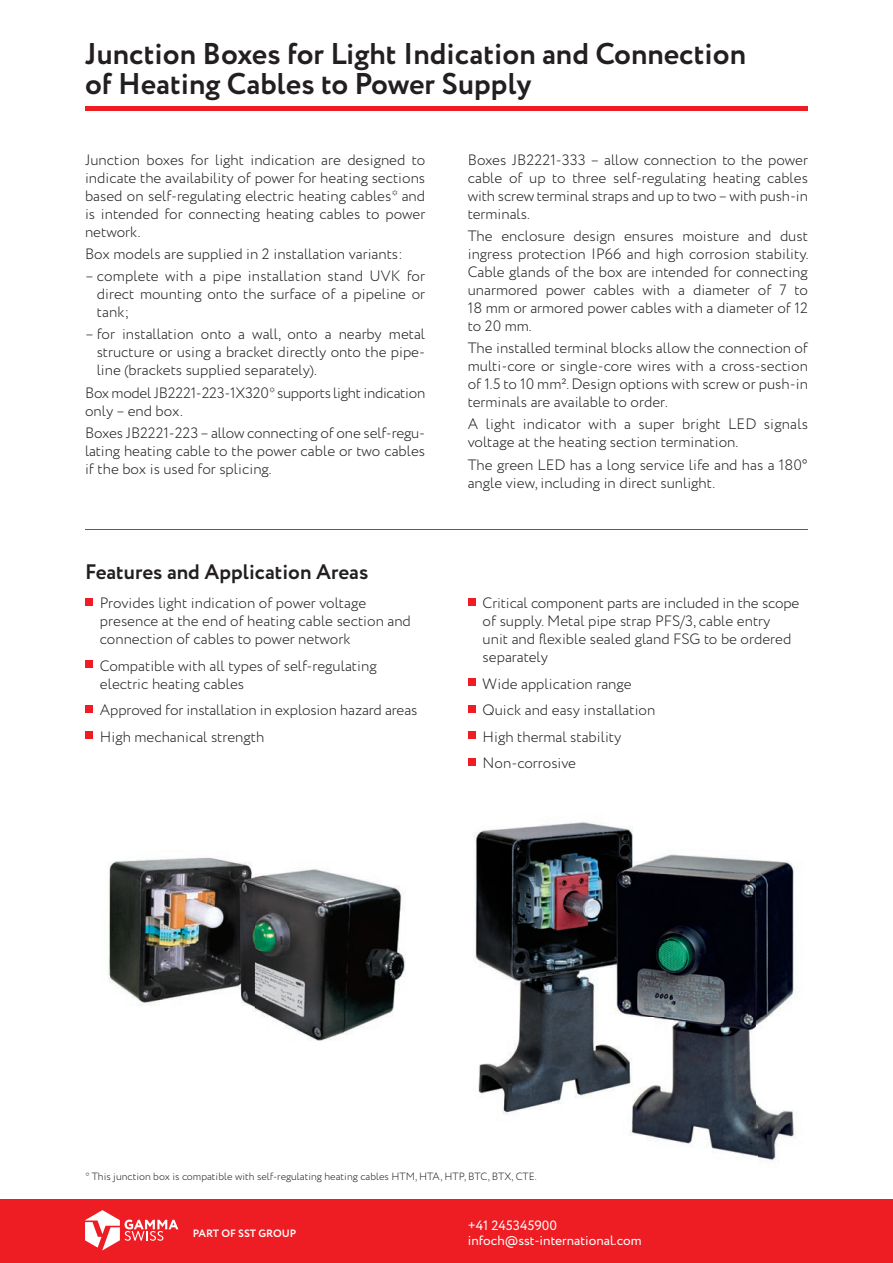
<style>
.page{position:relative;width:893px;height:1263px;background:#fff}
.page>*{position:absolute;margin:0;border:0;box-sizing:border-box;transform-origin:0 0}
.t1{font:700 30px/30px "Circe";color:#231f20}
.t2{font:700 21px "Circe";color:#231f20}
.t3{font:300 15px/18px "Circe";color:#231f20}
.t4{font:300 15px/18px "Circe";letter-spacing:-.02em;color:#231f20}
.t5{font:13.5px/15px "Circe";color:#fff}
.t6{font:700 10.65px "Circe";color:#fff}
.t7{font:300 10.5px "Circe";color:#231f20}
</style>
<div class="page">
<div style="left:85px;top:106px;width:723px;height:5px;background:#ee1d23"></div>
<div style="left:0;top:1199px;width:893px;height:64px;background:#ee1d23"></div>
<svg style="left:85px;top:1210px;width:93px;height:40px"></svg>
<div style="left:85px;top:598px;width:8px;height:7px;background:#ee1d23"></div>
<div style="left:85px;top:660px;width:8px;height:8px;background:#ee1d23"></div>
<div style="left:85px;top:705px;width:8px;height:7px;background:#ee1d23"></div>
<div style="left:85px;top:731px;width:8px;height:8px;background:#ee1d23"></div>
<div style="left:468px;top:598px;width:7px;height:7px;background:#ee1d23"></div>
<div style="left:468px;top:678px;width:7px;height:8px;background:#ee1d23"></div>
<div style="left:468px;top:705px;width:7px;height:7px;background:#ee1d23"></div>
<div style="left:468px;top:731px;width:7px;height:8px;background:#ee1d23"></div>
<div style="left:468px;top:758px;width:7px;height:7px;background:#ee1d23"></div>
<img style="left:108px;top:857px;width:298px;height:184px">
<hr style="left:85px;top:529px;width:723px;height:1px;background:#ee1d23">
<img style="left:473px;top:821px;width:324px;height:341px">
<h1 class="t1" style="left:85px;top:40px;width:663px">Junction Boxes for Light Indication and Connection of Heating Cables to Power Supply</h1>
<p class="t3" style="left:85px;top:151px;width:342px;text-align:justify">Junction boxes for light indication are designed to indicate the availability of power for heating sections based on self-regulating electric heating cables* and is intended for connecting heating cables to power network.</p>
<p class="t3" style="left:85px;top:245px;width:319px">Box models are supplied in 2 installation variants:</p>
<p class="t3" style="left:97px;top:267px;width:330px;text-align:justify;text-indent:-12px">– complete with a pipe installation stand UVK for direct mounting onto the surface of a pipeline or tank;</p>
<p class="t3" style="left:97px;top:326px;width:330px;text-align:justify;text-indent:-12px">– for installation onto a wall, onto a nearby metal structure or using a bracket directly onto the pipe&shy;line (brackets supplied separately).</p>
<p class="t4" style="left:85px;top:384px;width:342px">Box model JB2221-223-1X320* supports light indication only – end box.</p>
<p class="t3" style="left:85px;top:424px;width:342px;text-align:justify">Boxes JB2221-223 – allow connecting of one self-regu&shy;lating heating cable to the power cable or two cables if the box is used for splicing.</p>
<h2 class="t2" style="left:85px;top:558px;width:285px">Features and Application Areas</h2>
<p class="t3" style="left:100px;top:595px;width:312px">Provides light indication of power voltage presence at the end of heating cable section and connection of cables to power network</p>
<p class="t3" style="left:100px;top:657px;width:278px">Compatible with all types of self-regulating electric heating cables</p>
<p class="t3" style="left:100px;top:697px;width:319px;line-height:26.5px">Approved for installation in explosion hazard areas<br>High mechanical strength</p>
<p class="t3" style="left:468px;top:151px;width:342px;text-align:justify">Boxes JB2221-333 – allow connection to the power cable of up to three self-regulating heating cables with screw terminal straps and up to two – with push-in terminals.</p>
<p class="t3" style="left:468px;top:227px;width:342px;text-align:justify">The enclosure design ensures moisture and dust ingress protection IP66 and high corrosion stability.<br>Cable glands of the box are intended for connecting unarmored power cables with a diameter of 7 to 18 mm or armored power cables with a diameter of 12 to 20 mm.</p>
<p class="t3" style="left:468px;top:339px;width:342px;text-align:justify">The installed terminal blocks allow the connection of multi-core or single-core wires with a cross-section of 1.5 to 10 mm². Design options with screw or push-in terminals are available to order.</p>
<p class="t3" style="left:468px;top:416px;width:342px">A light indicator with a super bright LED signals voltage at the heating section termination.</p>
<p class="t3" style="left:468px;top:456px;width:342px">The green LED has a long service life and has a 180° angle view, including in direct sunlight.</p>
<p class="t3" style="left:483px;top:595px;width:318px">Critical component parts are included in the scope of supply. Metal pipe strap PFS/3, cable entry unit and flexible sealed gland FSG to be ordered separately</p>
<p class="t3" style="left:483px;top:671px;width:174px;line-height:26.5px">Wide application range<br>Quick and easy installation<br>High thermal stability<br>Non-corrosive</p>
<p class="t7" style="left:85px;top:1169px;width:453px">* This junction box is compatible with self-regulating heating cables HTM, HTA, HTP, BTC, BTX, CTE.</p>
<p class="t6" style="left:193px;top:1226px;width:105px">PART OF SST GROUP</p>
<p class="t5" style="left:468px;top:1219px;width:175px">+41 245345900 infoch@sst-international.com</p>
</div>
